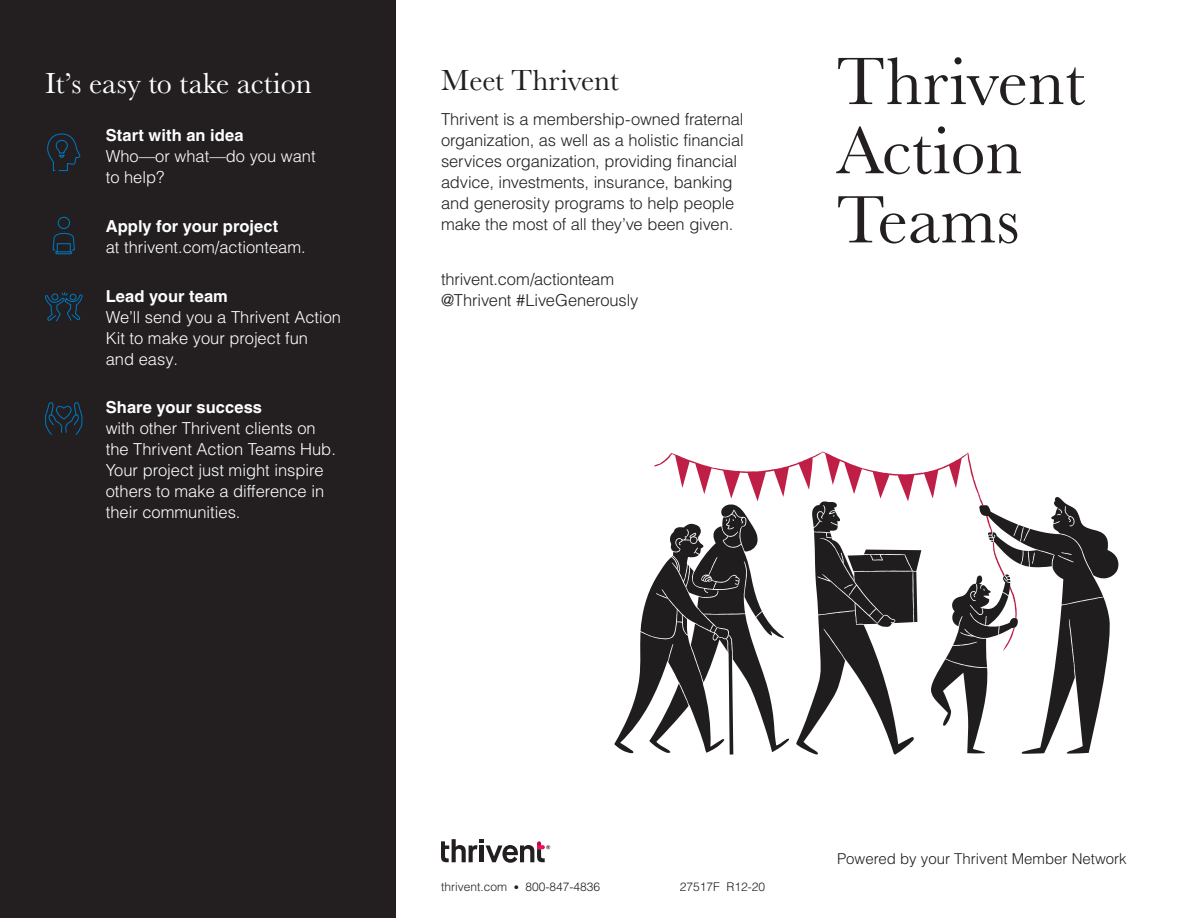
<style>
.page{position:relative;width:1188px;height:918px;background:#fff}
.page>*{position:absolute;margin:0;border:0;box-sizing:border-box;transform-origin:0 0}
.Headlines{font:69.15px/69.2px "Baskerville URW";color:#231f20}
.Headlines-2{font:30px "Baskerville URW";color:#fff}
.Headlines-3{font:30px "Baskerville URW";color:#231f20}
.Body_copy_10_14{font:300 16.5px/21px "Helvetica LT Pro";letter-spacing:-.01em;color:#231f20}
.t1{font:300 16.5px/21px "Helvetica LT Pro";color:#fff}
.t2{font:700 16.5px "Helvetica LT Pro";letter-spacing:.005em;color:#fff}
.t3{font:300 15px "Helvetica LT Pro";color:#231f20}
.t4{font:300 12px "Helvetica LT Pro";color:#231f20}
.s1{font-size:10.5px}
</style>
<div class="page">
<div style="left:0;top:0;width:396px;height:918px;background:#231f20"></div>
<svg style="left:441px;top:839px;width:109px;height:24px"></svg>
<svg style="left:47px;top:133px;width:34px;height:38px"></svg>
<svg style="left:614px;top:452px;width:505px;height:303px"></svg>
<svg style="left:52px;top:216px;width:23px;height:39px"></svg>
<svg style="left:45px;top:292px;width:37px;height:30px"></svg>
<svg style="left:45px;top:402px;width:38px;height:33px"></svg>
<svg style="left:791px;top:451px;width:46px;height:304px"></svg>
<p class="Headlines-2" style="left:45px;top:63px;width:268px">It’s easy to take action</p>
<p class="t2" style="left:106px;top:125px;width:139px">Start with an idea</p>
<p class="t1" style="left:106px;top:146px;width:211px">Who—or what—do you want to help?</p>
<p class="t2" style="left:106px;top:216px;width:174px">Apply for your project</p>
<p class="t1" style="left:106px;top:236px;width:201px">at thrivent.com/actionteam.</p>
<p class="t2" style="left:106px;top:286px;width:124px">Lead your team</p>
<p class="t1" style="left:106px;top:306px;width:237px">We’ll send you a Thrivent Action<br>Kit to make your project fun<br>and easy.</p>
<p class="t2" style="left:106px;top:398px;width:158px">Share your success</p>
<p class="t1" style="left:106px;top:418px;width:232px">with other Thrivent clients on the Thrivent Action Teams Hub.<br>Your project just might inspire others to make a difference in their communities.</p>
<p class="Headlines-3" style="left:441px;top:60px;width:180px">Meet Thrivent</p>
<p class="Body_copy_10_14" style="left:441px;top:108px;width:304px">Thrivent is a membership-owned fraternal organization, as well as a holistic financial services organization, providing financial advice, investments, insurance, banking and generosity programs to help people make the most of all they’ve been given.</p>
<p class="Body_copy_10_14" style="left:441px;top:269px;width:199px">thrivent.com/actionteam @Thrivent #LiveGenerously</p>
<p class="Headlines" style="left:837px;top:44px;width:250px">Thrivent<br>Action<br>Teams</p>
<p class="t4" style="left:441px;top:879px;width:161px">thrivent.com <span class="s1">•</span> 800-847-4836</p>
<p class="t4" style="left:680px;top:879px;width:87px">27517F R12-20</p>
<p class="t3" style="left:837px;top:849px;width:291px">Powered by your Thrivent Member Network</p>
</div>
